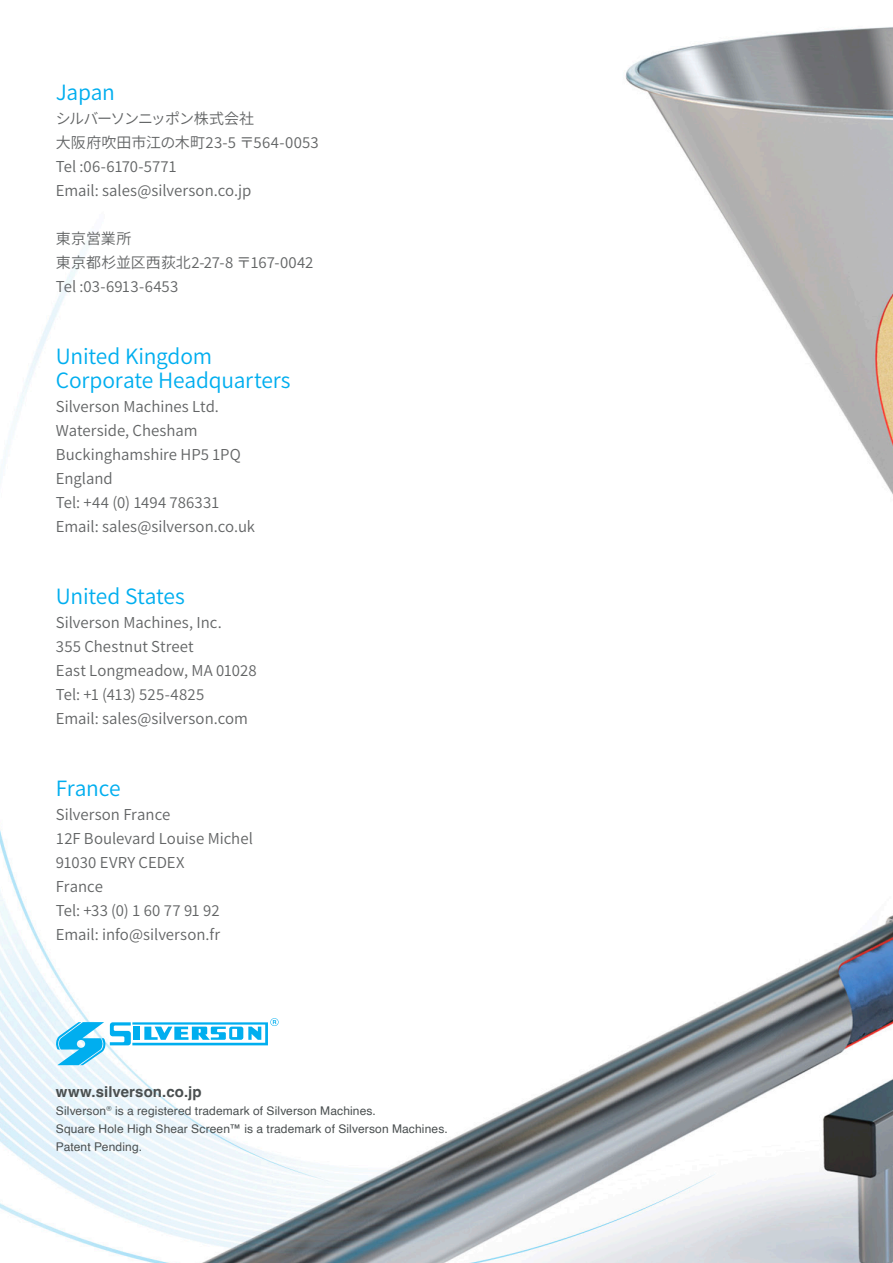
<style>
.page{position:relative;width:893px;height:1263px;background:#fff}
.page>*{position:absolute;margin:0;border:0;box-sizing:border-box;transform-origin:0 0}
.t1{font:21px "Source Han Sans JP";letter-spacing:-.01em;color:#00aeef}
.t2{font:15px "Source Han Sans JP";color:#626465}
.t3{font:700 15px "Helvetica";letter-spacing:.005em;color:#4a4f50}
.t4{font:15px "Source Han Sans JP";letter-spacing:-.06em;color:#626465}
.t5{font:12px "Helvetica";letter-spacing:.01em;color:#4a4f50}
</style>
<div class="page">
<img style="left:0;top:27px;width:893px;height:1236px">
<svg style="left:56px;top:1018px;width:223px;height:47px"></svg>
<p class="t1" style="left:56px;top:80px;width:61px">Japan</p>
<p class="t4" style="left:56px;top:110px;width:200px">シルバーソンニッポン株式会社</p>
<p class="t2" style="left:56px;top:134px;width:264px">大阪府吹田市江の木町23-5 〒564-0053</p>
<p class="t2" style="left:56px;top:158px;width:122px">Tel :06-6170-5771</p>
<p class="t2" style="left:56px;top:182px;width:197px">Email: sales@silverson.co.jp</p>
<p class="t2" style="left:56px;top:230px;width:77px">東京営業所</p>
<p class="t2" style="left:56px;top:254px;width:259px">東京都杉並区西荻北2-27-8 〒167-0042</p>
<p class="t2" style="left:56px;top:278px;width:124px">Tel :03-6913-6453</p>
<p class="t1" style="left:56px;top:344px;width:158px">United Kingdom</p>
<p class="t1" style="left:56px;top:368px;width:236px">Corporate Headquarters</p>
<p class="t2" style="left:56px;top:398px;width:165px">Silverson Machines Ltd.</p>
<p class="t2" style="left:56px;top:422px;width:143px">Waterside, Chesham</p>
<p class="t2" style="left:56px;top:446px;width:186px">Buckinghamshire HP5 1PQ</p>
<p class="t2" style="left:56px;top:470px;width:58px">England</p>
<p class="t2" style="left:56px;top:494px;width:165px">Tel: +44 (0) 1494 786331</p>
<p class="t2" style="left:56px;top:518px;width:201px">Email: sales@silverson.co.uk</p>
<p class="t1" style="left:56px;top:584px;width:131px">United States</p>
<p class="t2" style="left:56px;top:614px;width:167px">Silverson Machines, Inc.</p>
<p class="t2" style="left:56px;top:638px;width:139px">355 Chestnut Street</p>
<p class="t2" style="left:56px;top:662px;width:202px">East Longmeadow, MA 01028</p>
<p class="t2" style="left:56px;top:686px;width:150px">Tel: +1 (413) 525-4825</p>
<p class="t2" style="left:56px;top:710px;width:194px">Email: sales@silverson.com</p>
<p class="t1" style="left:56px;top:776px;width:66px">France</p>
<p class="t2" style="left:56px;top:806px;width:116px">Silverson France</p>
<p class="t2" style="left:56px;top:830px;width:198px">12F Boulevard Louise Michel</p>
<p class="t2" style="left:56px;top:854px;width:130px">91030 EVRY CEDEX</p>
<p class="t2" style="left:56px;top:878px;width:48px">France</p>
<p class="t2" style="left:56px;top:902px;width:165px">Tel: +33 (0) 1 60 77 91 92</p>
<p class="t2" style="left:56px;top:926px;width:166px">Email: info@silverson.fr</p>
<p class="t3" style="left:56px;top:1083px;width:147px">www.silverson.co.jp</p>
<p class="t5" style="left:56px;top:1102px;width:322px">Silverson<sup>®</sup> is a registered trademark of Silverson Machines.</p>
<p class="t5" style="left:56px;top:1120px;width:393px">Square Hole High Shear Screen™ is a trademark of Silverson Machines.</p>
<p class="t5" style="left:56px;top:1138px;width:88px">Patent Pending.</p>
</div>
